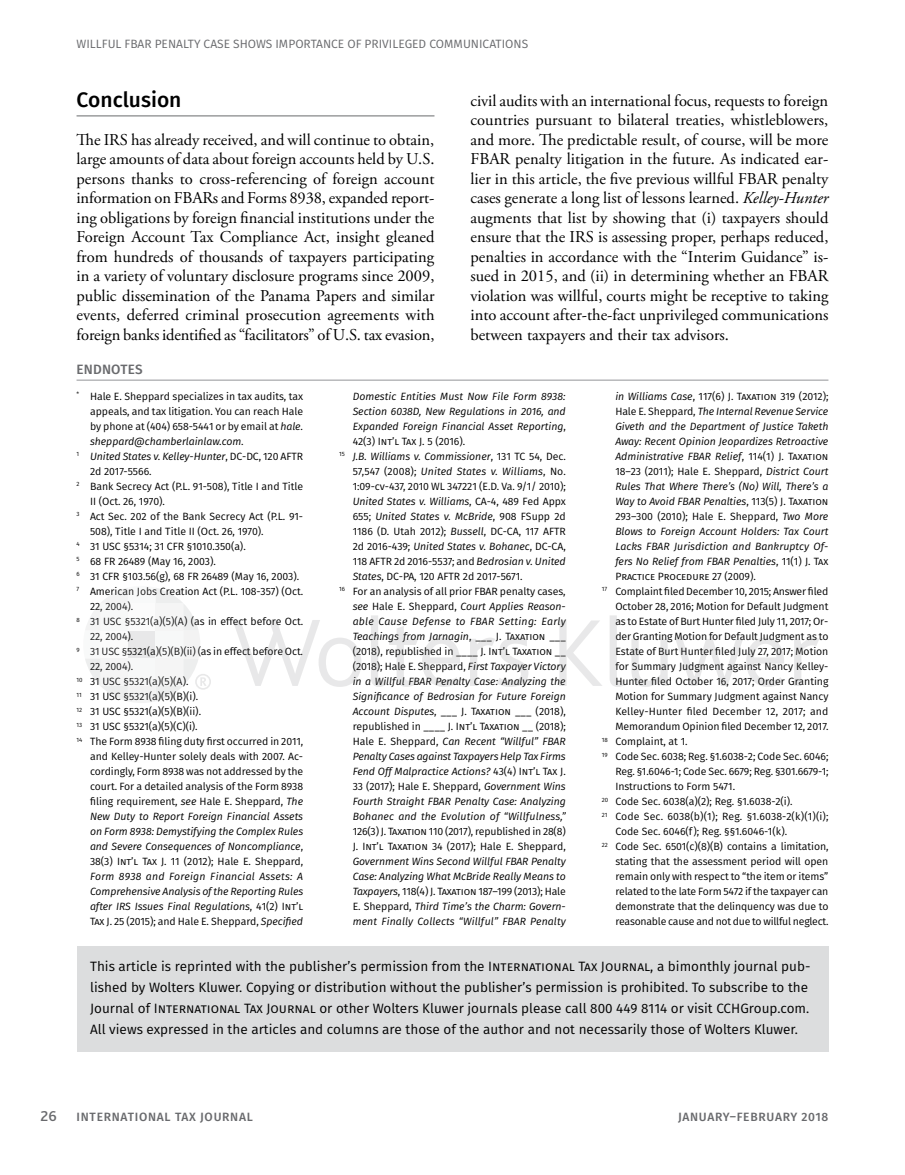
<style>
.page{position:relative;width:905px;height:1175px;background:#fff}
.page>*{position:absolute;margin:0;border:0;box-sizing:border-box;transform-origin:0 0}
.H2_A{font:500 21px "Fira Sans";color:#000}
.Body_A_f{font:16.5px/19.5px "Adobe Garamond Pro";letter-spacing:-.005em;color:#000;text-align:justify}
.t1{font:500 15px "Bliss 2";color:#696a6d}
.t2{font:13.5px/21px "Fira Sans";color:#000}
.Endnotes_H1{font:500 13.5px "Fira Sans";letter-spacing:.01em;color:#696a6d}
.Running_H_A{font:12px "Fira Sans";color:#696a6d}
.t3{font:500 12px "Fira Sans";letter-spacing:.06em;color:#696a6d}
.Endnote{font:10.5px/15px "Fira Sans";letter-spacing:-.005em;color:#000;text-align:justify}
.Endnote-2{font:italic 10.5px/15px "Fira Sans";letter-spacing:-.005em;color:#000;text-align:justify}
.s1{font-style:italic}
.s2{font-style:normal}
</style>
<div class="page">
<hr style="left:76px;top:115px;width:358px;height:1px;background:#696a6d">
<hr style="left:76px;top:380px;width:752px;height:1px;background:#939598">
<div style="left:77px;top:946px;width:751px;height:106px;background:#dcddde"></div>
<svg style="left:233px;top:620px;width:128px;height:67px"></svg>
<svg style="left:371px;top:615px;width:89px;height:72px"></svg>
<svg style="left:794px;top:638px;width:25px;height:48px"></svg>
<svg style="left:470px;top:638px;width:58px;height:49px"></svg>
<svg style="left:559px;top:620px;width:43px;height:66px"></svg>
<svg style="left:610px;top:615px;width:14px;height:72px"></svg>
<svg style="left:631px;top:639px;width:37px;height:48px"></svg>
<svg style="left:675px;top:638px;width:109px;height:49px"></svg>
<svg style="left:85px;top:588px;width:126px;height:115px"></svg>
<p class="Running_H_A" style="left:77px;top:35px;width:453px">WILLFUL FBAR PENALTY CASE SHOWS IMPORTANCE OF PRIVILEGED COMMUNICATIONS</p>
<p class="H2_A" style="left:76px;top:82px;width:106px">Conclusion</p>
<p class="Body_A_f" style="left:76px;top:130px;width:359px">The IRS has already received, and will continue to obtain, large amounts of data about foreign accounts held by U.S. persons thanks to cross-referencing of foreign account information on FBARs and Forms 8938, expanded report&shy;ing obligations by foreign financial institutions under the Foreign Account Tax Compliance Act, insight gleaned from hundreds of thousands of taxpayers participating in a variety of voluntary disclosure programs since 2009, public dissemination of the Panama Papers and similar events, deferred criminal prosecution agreements with foreign banks identified as “facilitators” of U.S. tax evasion,</p>
<p class="Body_A_f" style="left:470px;top:91px;width:359px">civil audits with an international focus, requests to foreign countries pursuant to bilateral treaties, whistleblowers, and more. The predictable result, of course, will be more FBAR penalty litigation in the future. As indicated ear&shy;lier in this article, the five previous willful FBAR penalty cases generate a long list of lessons learned. <span class="s1">Kelley-Hunter </span>augments that list by showing that (i) taxpayers should ensure that the IRS is assessing proper, perhaps reduced, penalties in accordance with the “Interim Guidance” is&shy;sued in 2015, and (ii) in determining whether an FBAR violation was willful, courts might be receptive to taking into account after-the-fact unprivileged communications between taxpayers and their tax advisors.</p>
<p class="Endnotes_H1" style="left:77px;top:358px;width:67px">ENDNOTES</p>
<p class="Endnote" style="left:90px;top:388px;width:215px;text-indent:-14px"><sup>*</sup> Hale E. Sheppard specializes in tax audits, tax appeals, and tax litigation. You can reach Hale by phone at (404) 658-5441 or by email at <span class="s1">hale. sheppard@chamberlainlaw.com.</span></p>
<p class="Endnote-2" style="left:90px;top:448px;width:214px;text-indent:-14px"><sup>1</sup> United States v. Kelley-Hunter<span class="s2">, DC-DC, 120 AFTR<br>2d 2017-5566.</span></p>
<p class="Endnote" style="left:90px;top:478px;width:215px;text-indent:-14px"><sup>2</sup> Bank Secrecy Act (P.L. 91-508), Title I and Title<br>II (Oct. 26, 1970).</p>
<p class="Endnote" style="left:90px;top:508px;width:214px;text-indent:-14px"><sup>3</sup> Act Sec. 202 of the Bank Secrecy Act (P.L. 91-<br>508), Title I and Title II (Oct. 26, 1970).</p>
<p class="Endnote" style="left:76px;top:538px;width:171px"><sup>4</sup> 31 USC §5314; 31 CFR §1010.350(a).</p>
<p class="Endnote" style="left:76px;top:553px;width:141px"><sup>5</sup> 68 FR 26489 (May 16, 2003).</p>
<p class="Endnote" style="left:76px;top:568px;width:224px"><sup>6</sup> 31 CFR §103.56(g), 68 FR 26489 (May 16, 2003).</p>
<p class="Endnote" style="left:90px;top:583px;width:214px;text-indent:-14px"><sup>7</sup> American Jobs Creation Act (P.L. 108-357) (Oct.<br>22, 2004).</p>
<p class="Endnote" style="left:90px;top:613px;width:214px;text-indent:-14px"><sup>8</sup> 31 USC §5321(a)(5)(A) (as in effect before Oct.<br>22, 2004).</p>
<p class="Endnote" style="left:90px;top:643px;width:214px;text-indent:-14px"><sup>9</sup> 31 USC §5321(a)(5)(B)(ii) (as in effect before Oct.<br>22, 2004).</p>
<p class="Endnote" style="left:76px;top:673px;width:113px"><sup>10</sup> 31 USC §5321(a)(5)(A).</p>
<p class="Endnote" style="left:76px;top:688px;width:123px"><sup>11</sup> 31 USC §5321(a)(5)(B)(i).</p>
<p class="Endnote" style="left:76px;top:703px;width:126px"><sup>12</sup> 31 USC §5321(a)(5)(B)(ii).</p>
<p class="Endnote" style="left:76px;top:718px;width:123px"><sup>13</sup> 31 USC §5321(a)(5)(C)(i).</p>
<p class="Endnote" style="left:90px;top:733px;width:215px;text-indent:-14px"><sup>14</sup> The Form 8938 filing duty first occurred in 2011, and Kelley-Hunter solely deals with 2007. Ac&shy;cordingly, Form 8938 was not addressed by the court. For a detailed analysis of the Form 8938 filing requirement, <span class="s1">see</span> Hale E. Sheppard, <span class="s1">The New Duty to Report Foreign Financial Assets on Form 8938: Demystifying the Complex Rules and Severe Consequences of Noncompliance</span>, 38(3) Int’l Tax J. 11 (2012); Hale E. Sheppard, <span class="s1">Form 8938 and Foreign Financial Assets: A Comprehensive Analysis of the Reporting Rules after IRS Issues Final Regulations</span>, 41(2) Int’l Tax J. 25 (2015); and Hale E. Sheppard, <span class="s1">Specified</span></p>
<p class="Endnote-2" style="left:615px;top:388px;width:215px">in Williams Case<span class="s2">, 117(6) J. Taxation 319 (2012); Hale E. Sheppard,</span> The Internal Revenue Service Giveth and the Department of Justice Taketh Away: Recent Opinion Jeopardizes Retroactive Administrative FBAR Relief<span class="s2">, 114(1) J. Taxation 18–23 (2011); Hale E. Sheppard,</span> District Court Rules That Where There’s (No) Will, There’s a Way to Avoid FBAR Penalties<span class="s2">, 113(5) J. Taxation 293–300 (2010); Hale E. Sheppard,</span> Two More Blows to Foreign Account Holders: Tax Court Lacks FBAR Jurisdiction and Bankruptcy Of&shy;fers No Relief from FBAR Penalties<span class="s2">, 11(1) J. Tax Practice Procedure 27 (2009).</span></p>
<p class="Endnote" style="left:615px;top:583px;width:215px;text-indent:-14px"><sup>17</sup> Complaint filed December 10, 2015; Answer filed October 28, 2016; Motion for Default Judgment as to Estate of Burt Hunter filed July 11, 2017; Or&shy;der Granting Motion for Default Judgment as to Estate of Burt Hunter filed July 27, 2017; Motion for Summary Judgment against Nancy Kelley-Hunter filed October 16, 2017; Order Granting Motion for Summary Judgment against Nancy Kelley-Hunter filed December 12, 2017; and Memorandum Opinion filed December 12, 2017.</p>
<p class="Endnote" style="left:602px;top:733px;width:87px"><sup>18</sup> Complaint, at 1.</p>
<p class="Endnote" style="left:615px;top:748px;width:215px;text-indent:-14px"><sup>19</sup> Code Sec. 6038; Reg. §1.6038-2; Code Sec. 6046; Reg. §1.6046-1; Code Sec. 6679; Reg. §301.6679-1; Instructions to Form 5471.</p>
<p class="Endnote" style="left:602px;top:793px;width:192px"><sup>20</sup> Code Sec. 6038(a)(2); Reg. §1.6038-2(i).</p>
<p class="Endnote" style="left:615px;top:808px;width:215px;text-indent:-14px"><sup>21</sup> Code Sec. 6038(b)(1); Reg. §1.6038-2(k)(1)(i);<br>Code Sec. 6046(f); Reg. §§1.6046-1(k).</p>
<p class="Endnote" style="left:615px;top:838px;width:215px;text-indent:-14px"><sup>22</sup> Code Sec. 6501(c)(8)(B) contains a limitation, stating that the assessment period will open remain only with respect to “the item or items” related to the late Form 5472 if the taxpayer can demonstrate that the delinquency was due to reasonable cause and not due to willful neglect.</p>
<p class="t2" style="left:90px;top:955px;width:721px">This article is reprinted with the publisher’s permission from the International Tax Journal, a bimonthly journal pub&shy;lished by Wolters Kluwer. Copying or distribution without the publisher’s permission is prohibited. To subscribe to the Journal of International Tax Journal or other Wolters Kluwer journals please call 800 449 8114 or visit CCHGroup.com.<br>All views expressed in the articles and columns are those of the author and not necessarily those of Wolters Kluwer.</p>
<p class="Endnote-2" style="left:352px;top:388px;width:215px">Domestic Entities Must Now File Form 8938:<br>Section 6038D, New Regulations in 2016, and Expanded Foreign Financial Asset Reporting<span class="s2">, 42(3) Int’l Tax J. 5 (2016).</span></p>
<p class="Endnote" style="left:352px;top:448px;width:215px;text-indent:-14px"><sup>15</sup> <span class="s1">J.B. Williams v. Commissioner</span>, 131 TC 54, Dec.<br>57,547 (2008); <span class="s1">United States v. Williams</span>, No.<br>1:09-cv-437, 2010 WL 347221 (E.D. Va. 9/1/ 2010); <span class="s1">United States v. Williams</span>, CA-4, 489 Fed Appx 655; <span class="s1">United States v. McBride</span>, 908 FSupp 2d 1186 (D. Utah 2012); <span class="s1">Bussell</span>, DC-CA, 117 AFTR 2d 2016-439; <span class="s1">United States v. Bohanec</span>, DC-CA, 118 AFTR 2d 2016-5537; and <span class="s1">Bedrosian v. United States</span>, DC-PA, 120 AFTR 2d 2017-5671.</p>
<p class="Endnote-2" style="left:352px;top:583px;width:215px;text-indent:-14px"><sup>16</sup> <span class="s2">For an analysis of all prior FBAR penalty cases, </span>see <span class="s2">Hale E. Sheppard,</span> Court Applies Reason&shy;able Cause Defense to FBAR Setting: Early Teachings from Jarnagin<span class="s2">, ___ J. Taxation ___ (2018), republished in ____ J. Int’l Taxation __ (2018); Hale E. Sheppard,</span> First Taxpayer Victory in a Willful FBAR Penalty Case: Analyzing the Significance of Bedrosian for Future Foreign Account Disputes<span class="s2">, ___ J. Taxation ___ (2018), republished in ____ J. Int’l Taxation __ (2018); Hale E. Sheppard,</span> Can Recent “Willful” FBAR Penalty Cases against Taxpayers Help Tax Firms Fend Off Malpractice Actions? <span class="s2">43(4) Int’l Tax J.<br>33 (2017); Hale E. Sheppard,</span> Government Wins Fourth Straight FBAR Penalty Case: Analyzing Bohanec and the Evolution of “Willfulness,” <span class="s2">126(3) J. Taxation 110 (2017), republished in 28(8)<br>J. Int’l Taxation 34 (2017); Hale E. Sheppard, </span>Government Wins Second Willful FBAR Penalty Case: Analyzing What McBride Really Means to Taxpayers<span class="s2">, 118(4) J. Taxation 187–199 (2013); Hale E. Sheppard,</span> Third Time’s the Charm: Govern&shy;ment Finally Collects “Willful” FBAR Penalty</p>
<h3 class="t1" style="left:40px;top:1106px;width:18px">26</h3>
<p class="t3" style="left:77px;top:1107px;width:178px">INTERNATIONAL TAX JOURNAL</p>
<p class="t3" style="left:678px;top:1107px;width:152px">JANUARY–FEBRUARY 2018</p>
</div>
